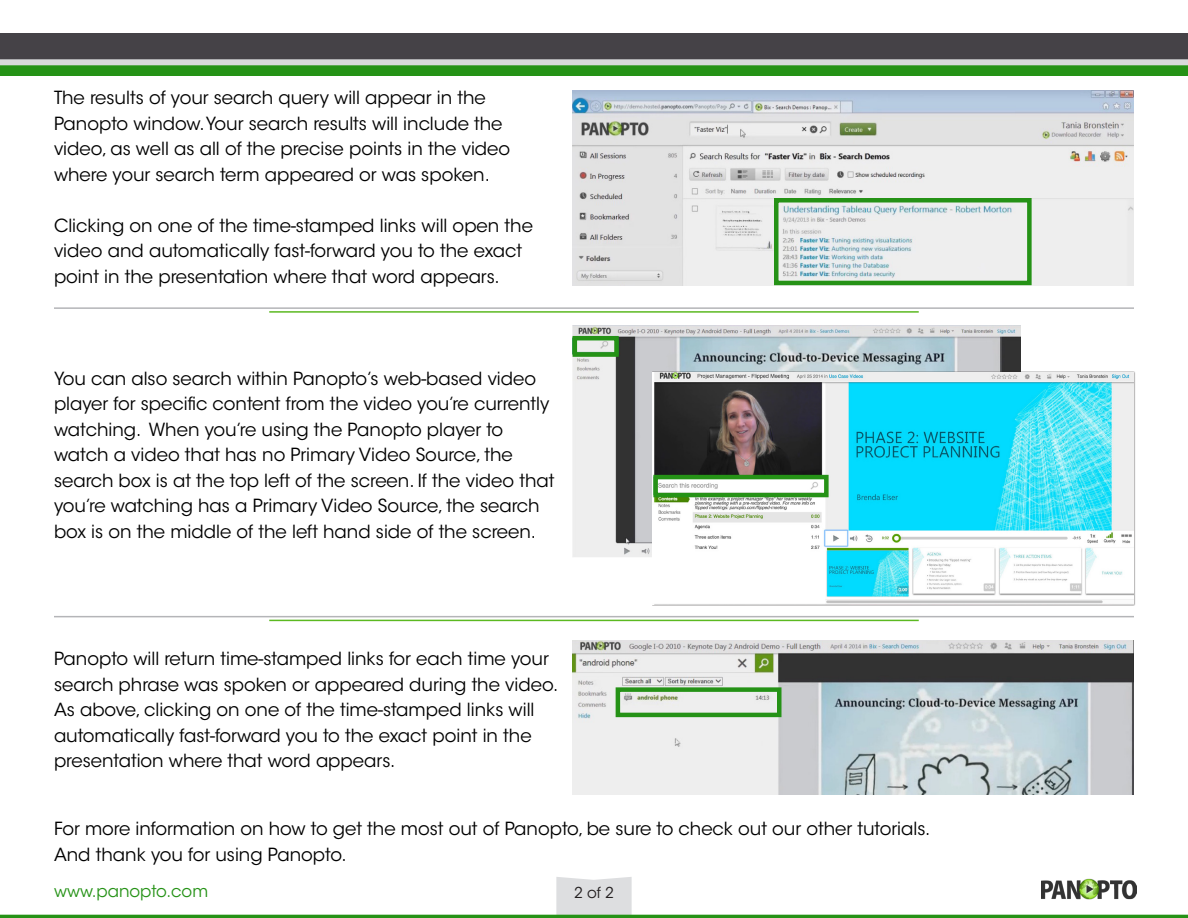
<style>
.page{position:relative;width:1188px;height:918px;background:#fff}
.page>*{position:absolute;margin:0;border:0;box-sizing:border-box;transform-origin:0 0}
.Heading_1{font:18px/25.5px "ITC Avant Garde Std";color:#000}
.t1{font:16.5px "ITC Avant Garde Std";color:#259216}
.t2{font:15px "ITC Avant Garde Std";color:#231f20}
</style>
<div class="page">
<svg style="left:556px;top:877px;width:76px;height:38px;background:#dcdedf"></svg>
<hr style="left:0;top:915px;width:1188px;height:3px;background:#259216">
<img style="left:1041px;top:878px;width:96px;height:22px">
<div style="left:0;top:33px;width:1188px;height:26px;background:#454247"></div>
<div style="left:0;top:65px;width:1188px;height:11px;background:#259216"></div>
<div style="left:0;top:59px;width:1188px;height:6px;background:#d8d9db"></div>
<hr style="left:54px;top:307px;width:1080px;height:2px;background:#b4b5b8">
<hr style="left:269px;top:311px;width:650px;height:2px;background:#5cb921">
<hr style="left:54px;top:616px;width:1080px;height:1px;background:#b4b5b8">
<hr style="left:269px;top:620px;width:650px;height:1px;background:#5cb921">
<img style="left:573px;top:91px;width:561px;height:194px">
<div style="left:774px;top:198px;width:258px;height:87px;border:4px solid #259216"></div>
<img style="left:573px;top:326px;width:447px;height:231px">
<img style="left:653px;top:372px;width:481px;height:233px">
<div style="left:573px;top:336px;width:46px;height:21px;border:4px solid #259216"></div>
<div style="left:653px;top:475px;width:176px;height:22px;border:4px solid #259216"></div>
<img style="left:572px;top:640px;width:562px;height:154px">
<div style="left:616px;top:687px;width:166px;height:30px;border:4px solid #259216"></div>
<p class="Heading_1" style="left:54px;top:85px;width:458px">The results of your search query will appear in the Panopto window. Your search results will include the video, as well as all of the precise points in the video where your search term appeared or was spoken.</p>
<p class="Heading_1" style="left:54px;top:213px;width:481px">Clicking on one of the time-stamped links will open the video and automatically fast-forward you to the exact point in the presentation where that word appears.</p>
<p class="Heading_1" style="left:54px;top:366px;width:502px">You can also search within Panopto’s web-based video player for specific content from the video you’re currently watching. When you’re using the Panopto player to watch a video that has no Primary Video Source, the search box is at the top left of the screen. If the video that you’re watching has a Primary Video Source, the search box is on the middle of the left hand side of the screen.</p>
<p class="Heading_1" style="left:54px;top:646px;width:506px">Panopto will return time-stamped links for each time your search phrase was spoken or appeared during the video.<br>As above, clicking on one of the time-stamped links will automatically fast-forward you to the exact point in the presentation where that word appears.</p>
<p class="Heading_1" style="left:54px;top:816px;width:878px">For more information on how to get the most out of Panopto, be sure to check out our other tutorials.</p>
<p class="Heading_1" style="left:54px;top:842px;width:294px">And thank you for using Panopto.</p>
<p class="t1" style="left:54px;top:881px;width:156px">www.panopto.com</p>
<p class="t2" style="left:574px;top:883px;width:41px">2 of 2</p>
</div>
